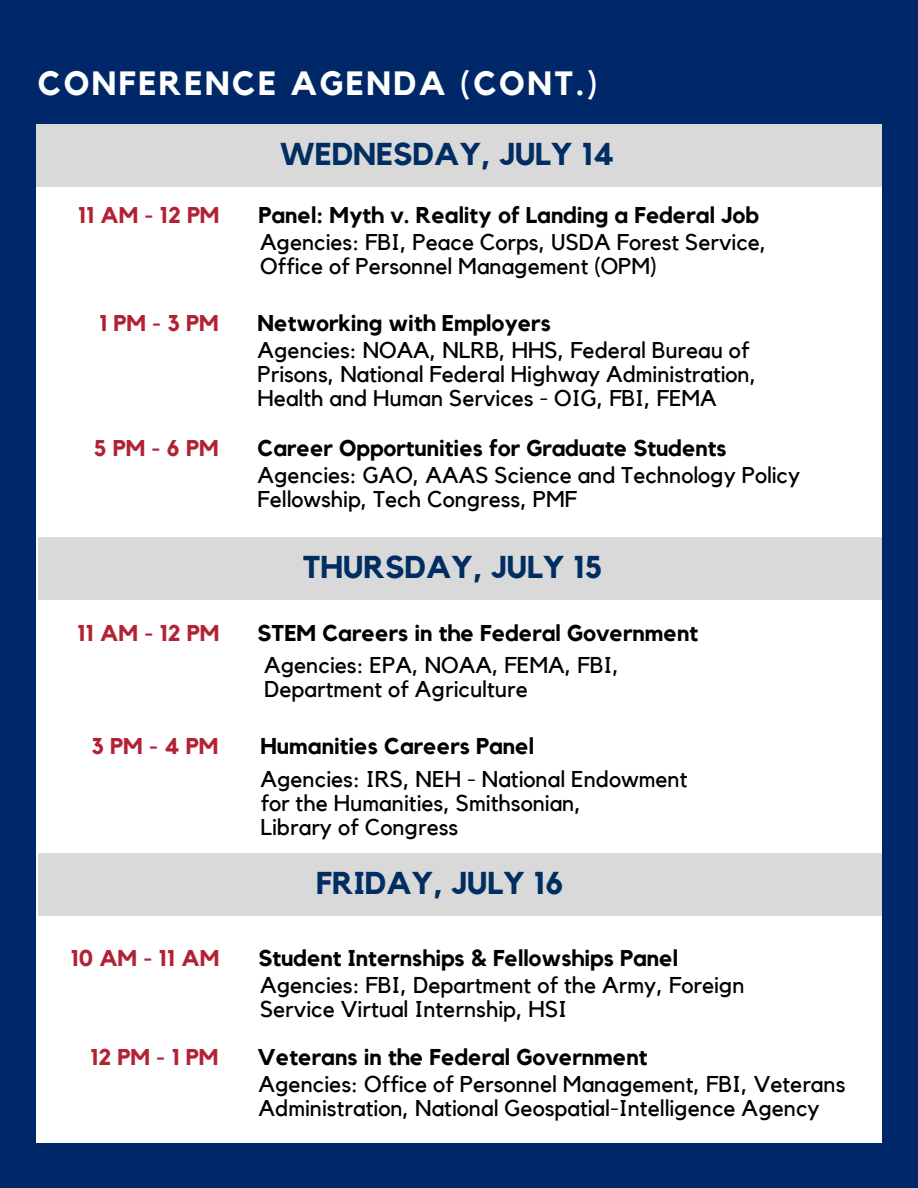
<style>
.page{position:relative;width:918px;height:1188px;background:#002868}
.page>*{position:absolute;margin:0;border:0;box-sizing:border-box;transform-origin:0 0}
.t1{font:700 33.6px "Kollektif";letter-spacing:.075em;color:#fff}
.t2{font:700 31.5px "Kollektif";color:#002d62}
.t3{font:22.8px/23.7px "Kollektif";color:#000}
.t4{font:700 22.8px "Kollektif";color:#000}
.t5{font:700 22.8px "Kollektif";color:#b22234}
</style>
<div class="page">
<div style="left:37px;top:125px;width:845px;height:1018px;background:#fff"></div>
<div style="left:36px;top:125px;width:845px;height:62px;background:#d9d9d9"></div>
<div style="left:38px;top:537px;width:843px;height:62px;background:#d9d9d9"></div>
<div style="left:38px;top:853px;width:843px;height:62px;background:#d9d9d9"></div>
<p class="t1" style="left:38px;top:68px;width:561px">CONFERENCE AGENDA (CONT.)</p>
<p class="t2" style="left:280px;top:140px;width:336px">WEDNESDAY, JULY 14</p>
<p class="t5" style="left:78px;top:205px;width:143px">11 AM - 12 PM</p>
<p class="t4" style="left:258px;top:205px;width:502px">Panel: Myth v. Reality of Landing a Federal Job</p>
<p class="t3" style="left:260px;top:231px;width:508px">Agencies: FBI, Peace Corps, USDA Forest Service,<br>Office of Personnel Management (OPM)</p>
<p class="t5" style="left:99px;top:313px;width:121px">1PM-3PM</p>
<p class="t4" style="left:258px;top:313px;width:295px">Networking with Employers</p>
<p class="t3" style="left:258px;top:339px;width:500px">Agencies: NOAA, NLRB, HHS, Federal Bureau of<br>Prisons, National Federal Highway Administration,<br>Health and Human Services - OIG, FBI, FEMA</p>
<p class="t5" style="left:94px;top:438px;width:126px">5PM-6PM</p>
<p class="t4" style="left:258px;top:438px;width:471px">Career Opportunities for Graduate Students</p>
<p class="t3" style="left:258px;top:464px;width:544px">Agencies: GAO, AAAS Science and Technology Policy<br>Fellowship, Tech Congress, PMF</p>
<p class="t2" style="left:303px;top:552px;width:301px">THURSDAY, JULY 15</p>
<p class="t5" style="left:77px;top:623px;width:144px">11 AM - 12 PM</p>
<p class="t4" style="left:258px;top:623px;width:442px">STEM Careers in the Federal Government</p>
<p class="t3" style="left:264px;top:654px;width:357px">Agencies: EPA, NOAA, FEMA, FBI,<br>Department of Agriculture</p>
<p class="t5" style="left:91px;top:735px;width:129px">3PM-4PM</p>
<p class="t4" style="left:260px;top:735px;width:275px">Humanities Careers Panel</p>
<p class="t3" style="left:260px;top:768px;width:429px">Agencies: IRS, NEH - National Endowment</p>
<p class="t3" style="left:260px;top:792px;width:322px">for the Humanities, Smithsonian,</p>
<p class="t3" style="left:260px;top:816px;width:200px">Library of Congress</p>
<p class="t2" style="left:316px;top:868px;width:249px">FRIDAY, JULY 16</p>
<p class="t5" style="left:70px;top:947px;width:150px">10 AM - 11 AM</p>
<p class="t4" style="left:258px;top:947px;width:421px">Student Internships &amp; Fellowships Panel</p>
<p class="t3" style="left:260px;top:974px;width:486px">Agencies: FBI, Department of the Army, Foreign<br>Service Virtual Internship, HSI</p>
<p class="t5" style="left:90px;top:1046px;width:130px">12PM-1PM</p>
<p class="t4" style="left:258px;top:1046px;width:391px">Veterans in the Federal Government</p>
<p class="t3" style="left:258px;top:1073px;width:589px">Agencies: Office of Personnel Management, FBI, Veterans<br>Administration, National Geospatial-Intelligence Agency</p>
</div>
